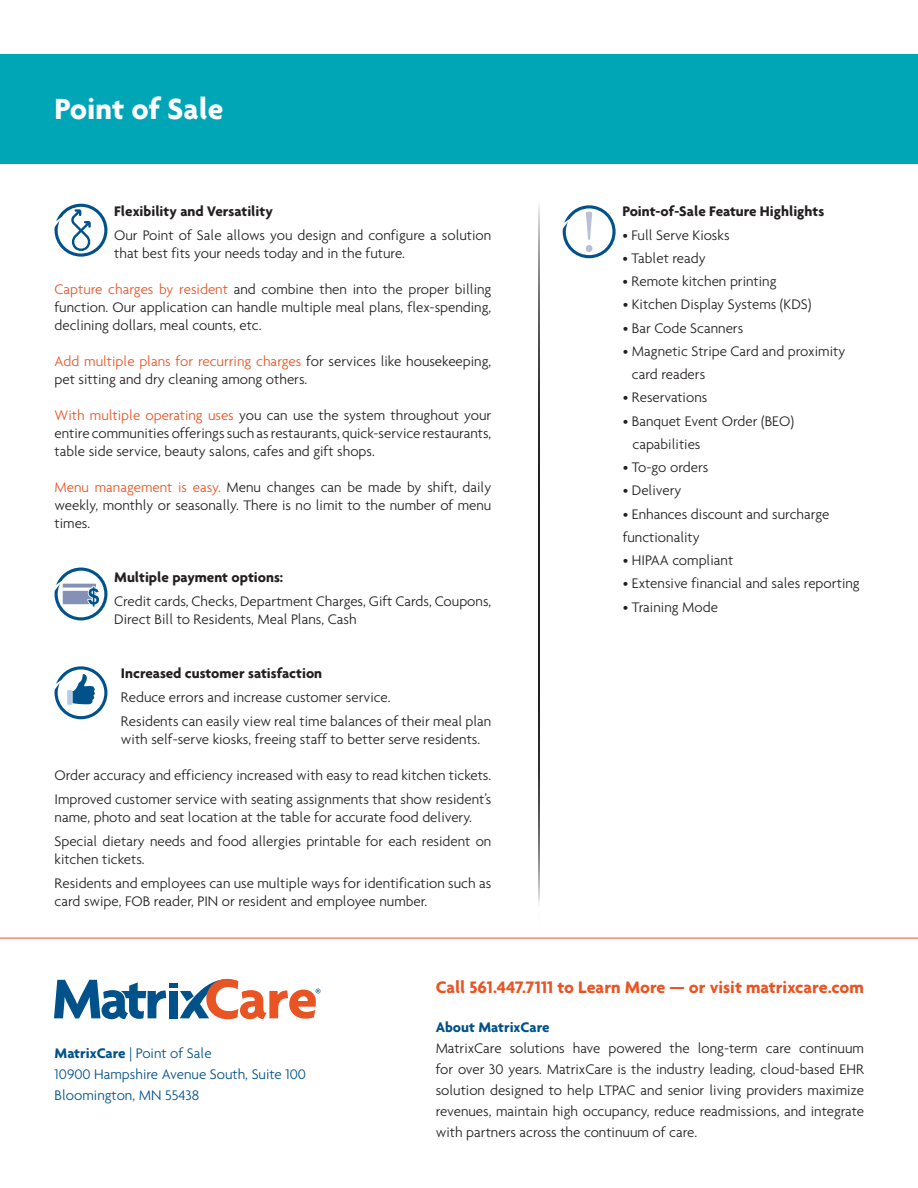
<style>
.page{position:relative;width:918px;height:1188px;background:#fff}
.page>*{position:absolute;margin:0;border:0;box-sizing:border-box;transform-origin:0 0}
.t1{font:700 31.5px "Agenda";color:#fff}
.t2{font:700 18px "Agenda";color:#e95424}
.t3{font:300 15px/18px "Agenda";color:#231f20}
.t4{font:700 15px "Agenda";color:#231f20}
.t5{font:300 15px "Agenda";color:#01518a}
.t6{font:700 15px "Agenda";color:#01518a}
.t7{font:700 6.45px "Rockwell";color:#01518a}
.s1{color:#e95424}
.s2{font-weight:700}
</style>
<div class="page">
<div style="left:0;top:54px;width:918px;height:109px;background:#00a5b6"></div>
<hr style="left:0;top:938px;width:918px;height:1px;background:#e95424">
<svg style="left:55px;top:666px;width:52px;height:53px"></svg>
<div style="left:67px;top:690px;width:5px;height:15px;background:#b9cbe2"></div>
<svg style="left:54px;top:979px;width:262px;height:40px"></svg>
<svg style="left:55px;top:204px;width:52px;height:53px"></svg>
<svg style="left:55px;top:568px;width:52px;height:52px"></svg>
<svg style="left:563px;top:205px;width:53px;height:53px"></svg>
<svg style="left:539px;top:204px;width:1px;height:701px"></svg>
<p class="t1" style="left:55px;top:90px;width:170px">Point of Sale</p>
<p class="t4" style="left:114px;top:202px;width:160px">Flexibility and Versatility</p>
<p class="t3" style="left:114px;top:226px;width:379px">Our Point of Sale allows you design and configure a solution that best fits your needs today and in the future.</p>
<p class="t3" style="left:55px;top:280px;width:438px;text-align:justify"><span class="s1">Capture charges by resident</span> and combine then into the proper billing function. Our application can handle multiple meal plans, flex-spending, declining dollars, meal counts, etc.</p>
<p class="t3" style="left:55px;top:352px;width:438px"><span class="s1">Add multiple plans for recurring charges</span> for services like housekeeping, pet sitting and dry cleaning among others.</p>
<p class="t3" style="left:55px;top:406px;width:438px;text-align:justify"><span class="s1">With multiple operating uses</span> you can use the system throughout your entire communities offerings such as restaurants, quick-service restaurants, table side service, beauty salons, cafes and gift shops.</p>
<p class="t3" style="left:55px;top:478px;width:438px;text-align:justify"><span class="s1">Menu management is easy.</span> Menu changes can be made by shift, daily weekly, monthly or seasonally. There is no limit to the number of menu times.</p>
<p class="t4" style="left:114px;top:568px;width:171px">Multiple payment options:</p>
<p class="t3" style="left:114px;top:592px;width:379px">Credit cards, Checks, Department Charges, Gift Cards, Coupons,<br>Direct Bill to Residents, Meal Plans, Cash</p>
<p class="t4" style="left:121px;top:664px;width:203px">Increased customer satisfaction</p>
<p class="t3" style="left:121px;top:688px;width:271px">Reduce errors and increase customer service.</p>
<p class="t3" style="left:121px;top:712px;width:372px">Residents can easily view real time balances of their meal plan with self-serve kiosks, freeing staff to better serve residents.</p>
<p class="t3" style="left:55px;top:766px;width:438px">Order accuracy and efficiency increased with easy to read kitchen tickets.</p>
<p class="t3" style="left:55px;top:790px;width:438px">Improved customer service with seating assignments that show resident’s name, photo and seat location at the table for accurate food delivery.</p>
<p class="t3" style="left:55px;top:832px;width:438px">Special dietary needs and food allergies printable for each resident on kitchen tickets.</p>
<p class="t3" style="left:55px;top:874px;width:438px">Residents and employees can use multiple ways for identification such as card swipe, FOB reader, PIN or resident and employee number.</p>
<p class="t4" style="left:622px;top:202px;width:203px">Point-of-Sale Feature Highlights</p>
<p class="t3" style="left:622px;top:226px;width:109px">• Full Serve Kiosks</p>
<p class="t3" style="left:622px;top:249px;width:85px">• Tablet ready</p>
<p class="t3" style="left:622px;top:272px;width:156px">• Remote kitchen printing</p>
<p class="t3" style="left:623px;top:295px;width:190px">• Kitchen Display Systems (KDS)</p>
<p class="t3" style="left:623px;top:319px;width:122px">• Bar Code Scanners</p>
<p class="t3" style="left:623px;top:342px;width:224px">• Magnetic Stripe Card and proximity</p>
<p class="t3" style="left:632px;top:365px;width:75px">card readers</p>
<p class="t3" style="left:623px;top:388px;width:86px">• Reservations</p>
<p class="t3" style="left:623px;top:412px;width:173px">• Banquet Event Order (BEO)</p>
<p class="t3" style="left:632px;top:435px;width:70px">capabilities</p>
<p class="t3" style="left:623px;top:458px;width:87px">• To-go orders</p>
<p class="t3" style="left:623px;top:481px;width:60px">• Delivery</p>
<p class="t3" style="left:623px;top:502px;width:208px;line-height:23.2px">• Enhances discount and surcharge functionality</p>
<p class="t3" style="left:623px;top:551px;width:112px">• HIPAA compliant</p>
<p class="t3" style="left:623px;top:574px;width:239px">• Extensive financial and sales reporting</p>
<p class="t3" style="left:623px;top:598px;width:97px">• Training Mode</p>
<p class="t7" style="left:316px;top:987px;width:6px">®</p>
<p class="t5" style="left:55px;top:1045px;width:159px"><span class="s2">MatrixCare</span> | Point of Sale</p>
<p class="t5" style="left:55px;top:1066px;width:253px">10900 Hampshire Avenue South, Suite 100</p>
<p class="t5" style="left:55px;top:1087px;width:146px">Bloomington, MN 55438</p>
<p class="t2" style="left:436px;top:976px;width:430px">Call 561.447.7111 to Learn More — or visit matrixcare.com</p>
<p class="t6" style="left:436px;top:1018px;width:115px">About MatrixCare</p>
<p class="t3" style="left:436px;top:1038px;width:430px;line-height:21px;text-align:justify">MatrixCare solutions have powered the long-term care continuum for over 30 years. MatrixCare is the industry leading, cloud-based EHR solution designed to help LTPAC and senior living providers maximize revenues, maintain high occupancy, reduce readmissions, and integrate with partners across the continuum of care.</p>
</div>
